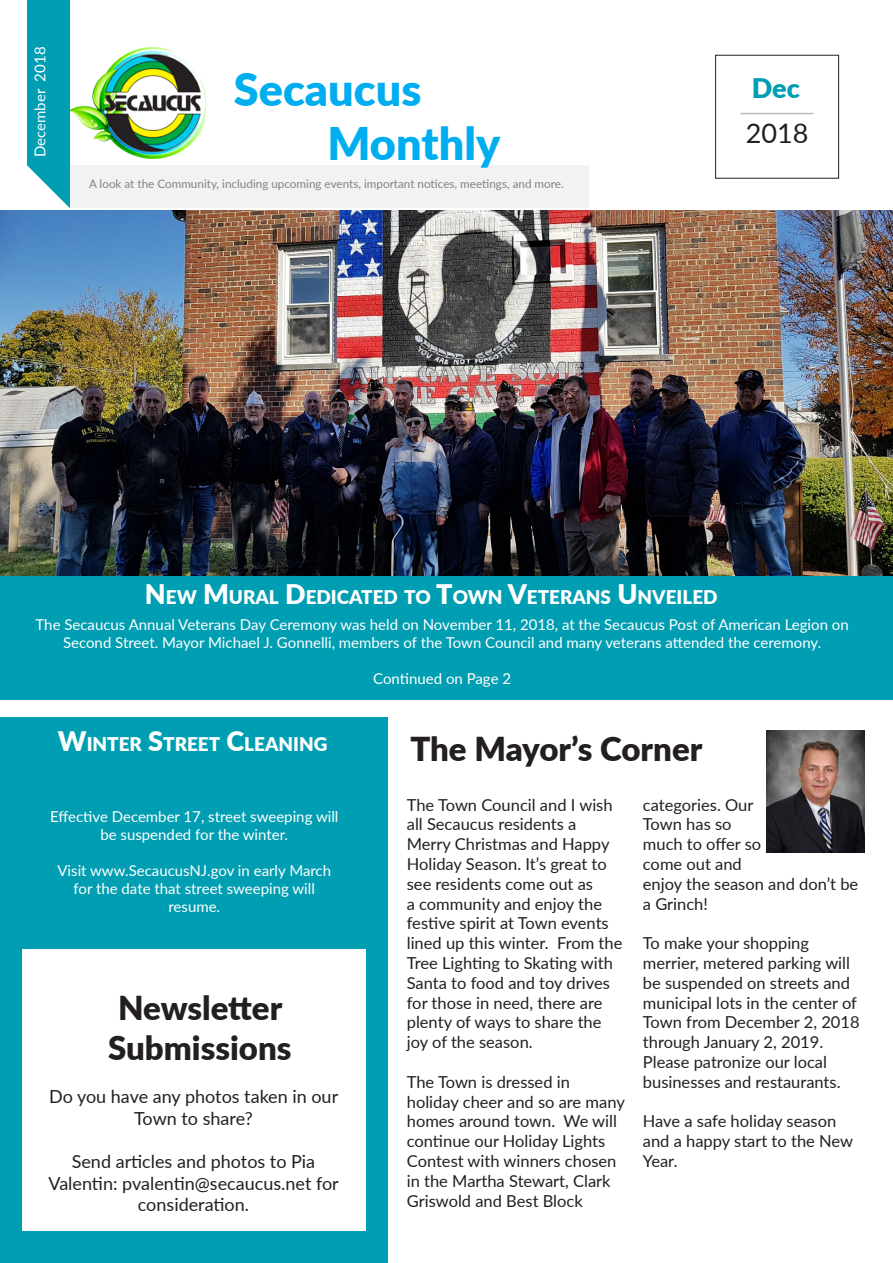
<style>
.page{position:relative;width:893px;height:1263px;background:#fff}
.page>*{position:absolute;margin:0;border:0;box-sizing:border-box;transform-origin:0 0}
.t1{font:900 45px "Lato";color:#00aeef}
.t2{font:900 33px/39.6px "Lato";color:#231f20;text-align:center}
.t3{font:27px "Lato";color:#231f20}
.t4{font:900 27px "Lato";color:#009eb2}
.t5{font:900 18.9px "Lato";color:#fff}
.t6{font:18px/21.6px "Lato";color:#231f20;text-align:center}
.t7{font:16.5px/19.8px "Lato";color:#231f20}
.t8{font:15px/18px "Lato";color:#fff;text-align:center}
.t9{font:11.7px "Lato";color:#808285}
.s1{font-size:27px}
</style>
<div class="page">
<div style="left:0;top:718px;width:388px;height:231px;background:#009eb2"></div>
<div style="left:715px;top:55px;width:124px;height:124px;border:1px solid #231f20"></div>
<hr style="left:740px;top:113px;width:74px;height:1px;background:#bcbdc0">
<div style="left:70px;top:165px;width:519px;height:42px;background:#f1f2f2"></div>
<div style="left:28px;top:0;width:42px;height:211px;background:#009eb2"></div>
<div style="left:367px;top:890px;width:21px;height:373px;background:#009eb2"></div>
<div style="left:0;top:878px;width:21px;height:385px;background:#009eb2"></div>
<div style="left:0;top:1232px;width:388px;height:31px;background:#009eb2"></div>
<svg style="left:27px;top:163px;width:56px;height:47px"></svg>
<img style="left:70px;top:47px;width:137px;height:111px">
<img style="left:766px;top:730px;width:99px;height:122px">
<img style="left:0;top:210px;width:893px;height:366px">
<div style="left:0;top:576px;width:893px;height:124px;background:#009eb2"></div>
<p class="t8" style="left:30px;top:157px;width:112px;rotate:-90deg">December 2018</p>
<p class="t1" style="left:234px;top:56px;width:189px">Secaucus</p>
<p class="t1" style="left:327px;top:110px;width:174px">Monthly</p>
<p class="t9" style="left:89px;top:175px;width:476px">A look at the Community, including upcoming events, important notices, meetings, and more.</p>
<p class="t4" style="left:752px;top:68px;width:50px">Dec</p>
<p class="t3" style="left:746px;top:114px;width:64px">2018</p>
<p class="t5" style="left:145px;top:583px;width:572px"><span class="s1">N</span>EW <span class="s1">M</span>URAL <span class="s1">D</span>EDICATED TO <span class="s1">T</span>OWN <span class="s1">V</span>ETERANS <span class="s1">U</span> NVEILED</p>
<p class="t8" style="left:36px;top:615px;width:815px">The Secaucus Annual Veterans Day Ceremony was held on November 11, 2018, at the Secaucus Post of American Legion on<br>Second Street. Mayor Michael J. Gonnelli, members of the Town Council and many veterans attended the ceremony.</p>
<p class="t8" style="left:373px;top:669px;width:139px">Continued on Page 2</p>
<p class="t5" style="left:58px;top:730px;width:271px"><span class="s1">W</span>INTER <span class="s1">S</span>TREET <span class="s1">C</span>LEANING</p>
<p class="t8" style="left:50px;top:807px;width:290px">Effective December 17, street sweeping will be suspended for the winter.</p>
<p class="t8" style="left:57px;top:861px;width:275px">Visit www.SecaucusNJ.gov in early March for the date that street sweeping will resume.</p>
<p class="t2" style="left:108px;top:987px;width:185px">Newsletter<br>Submissions</p>
<p class="t6" style="left:49px;top:1085px;width:291px">Do you have any photos taken in our<br>Town to share?</p>
<p class="t6" style="left:48px;top:1150px;width:292px">Send articles and photos to Pia<br>Valentin: pvalentin@secaucus.net for consideration.</p>
<p class="t2" style="left:410px;top:728px;width:293px">The Mayor’s Corner</p>
<p class="t7" style="left:407px;top:794px;width:217px">The Town Council and I wish all Secaucus residents a<br>Merry Christmas and Happy<br>Holiday Season. It’s great to see residents come out as<br>a community and enjoy the festive spirit at Town events lined up this winter. From the<br>Tree Lighting to Skating with<br>Santa to food and toy drives for those in need, there are plenty of ways to share the joy of the season.</p>
<p class="t7" style="left:407px;top:1071px;width:220px">The Town is dressed in holiday cheer and so are many homes around town. We will continue our Holiday Lights<br>Contest with winners chosen in the Martha Stewart, Clark<br>Griswold and Best Block</p>
<p class="t7" style="left:643px;top:794px;width:217px">categories. Our<br>Town has so<br>much to offer so<br>come out and<br>enjoy the season and don’t be a Grinch!</p>
<p class="t7" style="left:643px;top:933px;width:218px">To make your shopping merrier, metered parking will be suspended on streets and municipal lots in the center of<br>Town from December 2, 2018 through January 2, 2019.<br>Please patronize our local businesses and restaurants.</p>
<p class="t7" style="left:643px;top:1111px;width:212px">Have a safe holiday season and a happy start to the New<br>Year.</p>
</div>
